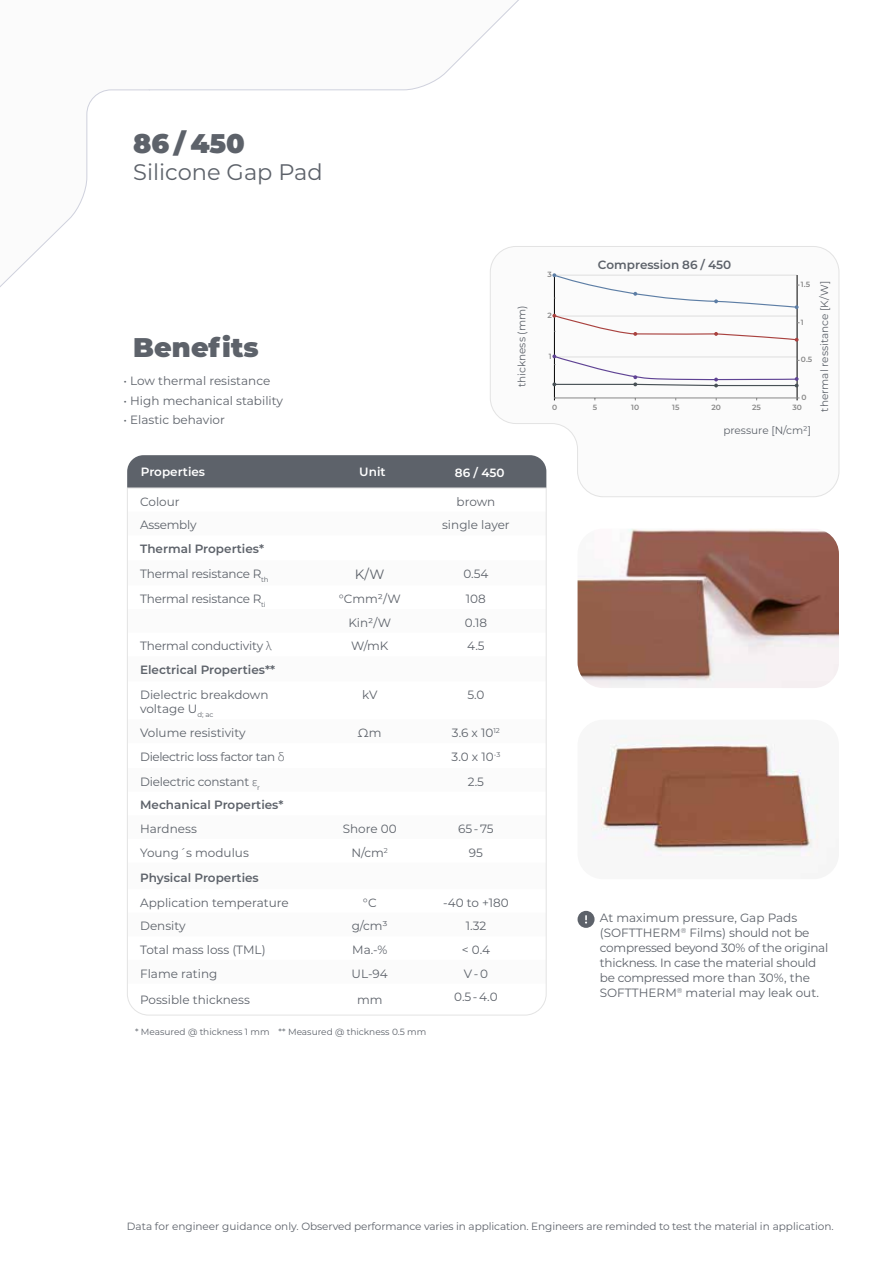
<style>
.page{position:relative;width:893px;height:1263px;background:#fff}
.page>*{position:absolute;margin:0;border:0;box-sizing:border-box;transform-origin:0 0}
.t1{font:900 27px "Montserrat";color:#5d626a}
.t2{font:22.5px "Montserrat";color:#5d626a}
.t3{font:13.5px "Montserrat";color:#5d626a}
.t4{font:12px/14.4px "Montserrat";color:#5d626a}
.t5{font:12px/15px "Montserrat";letter-spacing:-.02em;color:#5d626a}
.t6{font:600 12px/25px "Montserrat";color:#5d626a}
.t7{font:12px "Montserrat";letter-spacing:-.03em;color:#5d626a}
.t8{font:600 12px "Montserrat";color:#fff}
.t9{font:10.5px "Montserrat";letter-spacing:-.01em;color:#5d626a}
.t10{font:9px "Montserrat";color:#5d626a}
.t11{font:600 7.5px "Montserrat";color:#878787}
.s1{font-weight:400}
.s2{font-family:"Apparat";font-weight:300}
</style>
<div class="page">
<svg style="left:578px;top:911px;width:17px;height:17px"></svg>
<svg style="left:490px;top:246px;width:349px;height:251px"></svg>
<img style="left:592px;top:734px;width:227px;height:123px">
<img style="left:578px;top:529px;width:261px;height:159px">
<hr style="left:554px;top:275px;width:1px;height:125px;background:#000">
<hr style="left:797px;top:275px;width:1px;height:125px;background:#000">
<hr style="left:554px;top:398px;width:245px;height:1px;background:#878787">
<svg style="left:552px;top:271px;width:248px;height:71px"></svg>
<svg style="left:552px;top:354px;width:247px;height:33px"></svg>
<div style="left:127px;top:455px;width:419px;height:33px;background:#5d626a"></div>
<svg style="left:127px;top:488px;width:420px;height:527px"></svg>
<h1 class="t1" style="left:133px;top:123px;width:113px">86 / 450</h1>
<h2 class="t2" style="left:133px;top:156px;width:191px">Silicone Gap Pad</h2>
<h1 class="t1" style="left:133px;top:327px;width:127px">Benefits</h1>
<p class="t4" style="left:124px;top:373px;width:148px">• Low thermal resistance</p>
<p class="t4" style="left:124px;top:393px;width:161px">• High mechanical stability</p>
<p class="t4" style="left:124px;top:412px;width:103px">• Elastic behavior</p>
<p class="t9" style="left:515px;top:387px;width:83px;rotate:-90deg">thickness (mm)</p>
<p class="t8" style="left:141px;top:463px;width:66px">Properties</p>
<p class="t8" style="left:359px;top:463px;width:28px">Unit</p>
<p class="t4" style="left:140px;top:494px;width:41px">Colour</p>
<p class="t4" style="left:457px;top:494px;width:40px">brown</p>
<p class="t5" style="left:140px;top:517px;width:58px">Assembly</p>
<p class="t4" style="left:442px;top:517px;width:69px">single layer</p>
<p class="t6" style="left:140px;top:536px;width:130px">Thermal Properties*<br><span class="s1">Thermal resistance R</span><sub>th</sub></p>
<p class="t8" style="left:455px;top:465px;width:51px">86 / 450</p>
<p class="t3" style="left:355px;top:565px;width:31px">K/W</p>
<p class="t4" style="left:463px;top:566px;width:27px">0.54</p>
<p class="t5" style="left:140px;top:591px;width:127px">Thermal resistance R<sub>ti</sub></p>
<p class="t4" style="left:339px;top:591px;width:64px">°Cmm²/W</p>
<p class="t4" style="left:466px;top:591px;width:21px">108</p>
<p class="t4" style="left:348px;top:615px;width:44px">Kin²/W</p>
<p class="t4" style="left:465px;top:615px;width:24px">0.18</p>
<p class="t5" style="left:140px;top:638px;width:133px">Thermal conductivity <span class="s2">λ</span></p>
<p class="t4" style="left:351px;top:638px;width:39px">W/mK</p>
<p class="t4" style="left:467px;top:638px;width:19px">4.5</p>
<p class="t6" style="left:140px;top:657px;width:137px">Electrical Properties**</p>
<p class="t4" style="left:140px;top:687px;width:130px">Dielectric breakdown voltage U<sub>d;</sub> <sub>ac</sub></p>
<p class="t4" style="left:362px;top:687px;width:17px">kV</p>
<p class="t4" style="left:467px;top:687px;width:19px">5.0</p>
<p class="t4" style="left:140px;top:725px;width:107px">Volume resistivity</p>
<p class="t4" style="left:358px;top:725px;width:25px">Ωm</p>
<p class="t4" style="left:452px;top:725px;width:49px">3.6 x 10<sup>12</sup></p>
<p class="t7" style="left:140px;top:748px;width:146px">Dielectric loss factor tan <span class="s2">δ</span></p>
<p class="t4" style="left:452px;top:749px;width:50px">3.0 x 10<sup>-3</sup></p>
<p class="t5" style="left:140px;top:773px;width:121px">Dielectric constant <span class="s2">ε</span><sub>r</sub></p>
<p class="t4" style="left:468px;top:774px;width:18px">2.5</p>
<p class="t6" style="left:140px;top:792px;width:145px">Mechanical Properties*</p>
<p class="t4" style="left:140px;top:821px;width:58px">Hardness</p>
<p class="t4" style="left:343px;top:821px;width:55px">Shore 00</p>
<p class="t4" style="left:458px;top:821px;width:37px">65-75</p>
<p class="t4" style="left:140px;top:845px;width:110px">Young´s modulus</p>
<p class="t4" style="left:352px;top:845px;width:38px">N/cm<sup>2</sup></p>
<p class="t4" style="left:469px;top:845px;width:16px">95</p>
<p class="t6" style="left:140px;top:864px;width:120px">Physical Properties</p>
<p class="t4" style="left:140px;top:895px;width:150px">Application temperature</p>
<p class="t4" style="left:363px;top:895px;width:15px">°C</p>
<p class="t4" style="left:443px;top:895px;width:67px">-40 to +180</p>
<p class="t4" style="left:140px;top:918px;width:47px">Density</p>
<p class="t4" style="left:352px;top:918px;width:38px">g/cm³</p>
<p class="t4" style="left:466px;top:918px;width:22px">1.32</p>
<p class="t4" style="left:140px;top:942px;width:127px">Total mass loss (TML)</p>
<p class="t4" style="left:352px;top:942px;width:37px">Ma.-%</p>
<p class="t4" style="left:462px;top:942px;width:30px">&lt; 0.4</p>
<p class="t4" style="left:140px;top:966px;width:79px">Flame rating</p>
<p class="t4" style="left:352px;top:966px;width:38px">UL-94</p>
<p class="t4" style="left:464px;top:966px;width:26px">V - 0</p>
<p class="t4" style="left:140px;top:992px;width:111px">Possible thickness</p>
<p class="t4" style="left:357px;top:992px;width:27px">mm</p>
<p class="t4" style="left:454px;top:989px;width:45px">0.5 - 4.0</p>
<p class="t10" style="left:135px;top:1025px;width:293px">* Measured @ thickness 1 mm ** Measured @ thickness 0.5 mm</p>
<p class="t11" style="left:547px;top:269px;width:6px">3</p>
<p class="t6" style="left:598px;top:251px;width:135px">Compression 86 / 450</p>
<p class="t11" style="left:801px;top:279px;width:11px">1.5</p>
<p class="t9" style="left:817px;top:412px;width:132px;rotate:-90deg">thermal ressitance [K/W]</p>
<p class="t11" style="left:547px;top:310px;width:6px">2</p>
<p class="t11" style="left:801px;top:317px;width:4px">1</p>
<p class="t11" style="left:549px;top:351px;width:4px">1</p>
<p class="t11" style="left:801px;top:354px;width:13px">0.5</p>
<p class="t11" style="left:802px;top:392px;width:7px">0</p>
<p class="t11" style="left:552px;top:402px;width:7px">0</p>
<p class="t11" style="left:631px;top:402px;width:9px">10</p>
<p class="t11" style="left:593px;top:402px;width:6px">5</p>
<p class="t11" style="left:672px;top:402px;width:9px">15</p>
<p class="t11" style="left:711px;top:402px;width:11px">20</p>
<p class="t11" style="left:752px;top:402px;width:10px">25</p>
<p class="t11" style="left:792px;top:402px;width:11px">30</p>
<p class="t9" style="left:723px;top:423px;width:89px">pressure [N/cm²]</p>
<p class="t5" style="left:600px;top:910px;width:230px">At maximum pressure, Gap Pads (SOFTTHERM<sup>®</sup> Films) should not be compressed beyond 30% of the original thickness. In case the material should be compressed more than 30%, the SOFTTHERM<sup>®</sup> material may leak out.</p>
<p class="t9" style="left:127px;top:1219px;width:708px">Data for engineer guidance only. Observed performance varies in application. Engineers are reminded to test the material in application.</p>
</div>
